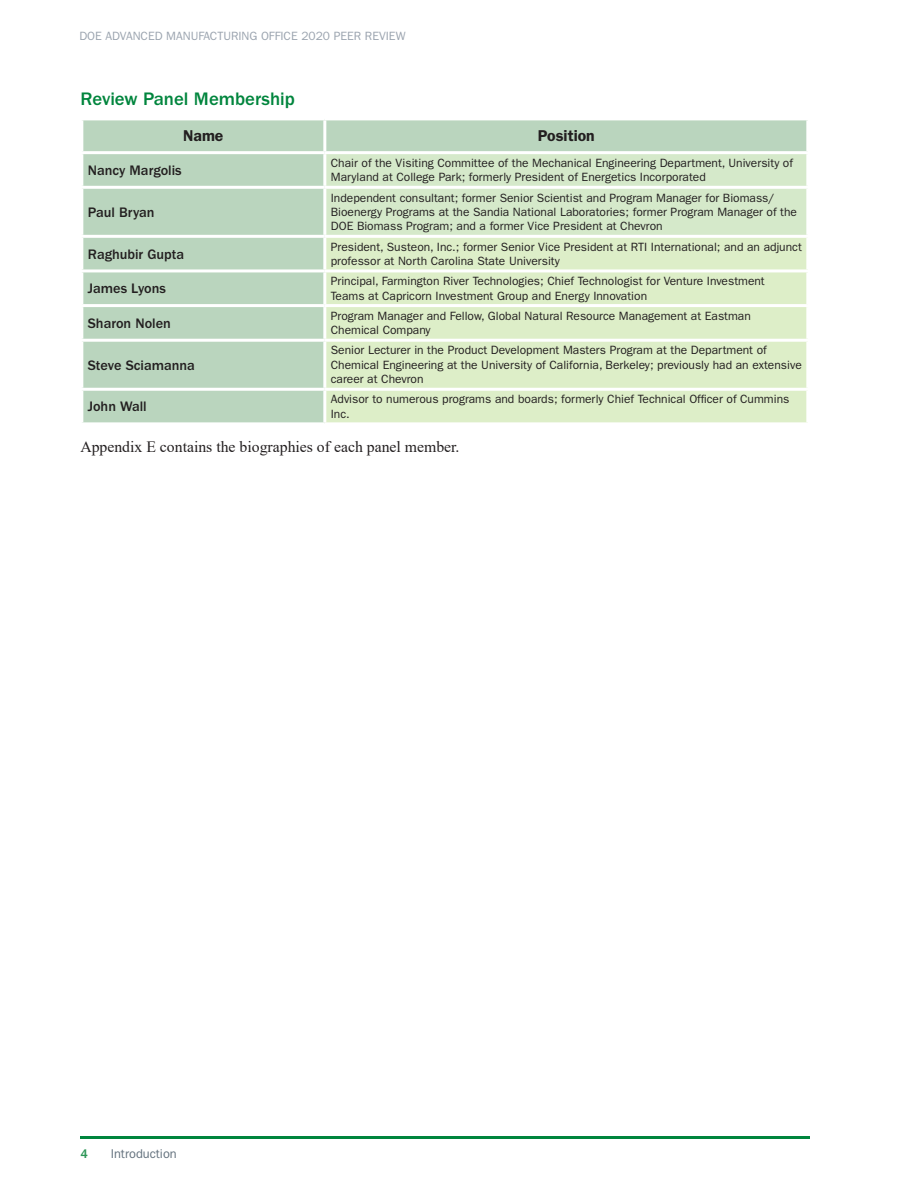
<style>
.page{position:relative;width:918px;height:1188px;background:#fff}
.page>*{position:absolute;margin:0;border:0;box-sizing:border-box;transform-origin:0 0}
.t1{font:500 18.75px "ITC Franklin Gothic Std";color:#00853d}
.body_text{font:15.75px "Times New Roman";color:#231f20}
.table_head{font:600 15.75px "ITC Franklin Gothic Std";color:#231f20}
.table_body_medium{font:500 14.25px "ITC Franklin Gothic Std";color:#231f20}
.footer_-_section_tit{font:12.75px "ITC Franklin Gothic Std";color:#63717d}
.footer_-_section_tit-2{font:500 12.75px "ITC Franklin Gothic Std";color:#2d9657}
.table_body{font:12px/14.4px "ITC Franklin Gothic Std";color:#231f20}
.header_-_doc_title{font:12px "ITC Franklin Gothic Std";color:#9ba4af}
</style>
<div class="page">
<hr style="left:80px;top:1137px;width:730px;height:2px;background:#00853d">
<svg style="left:83px;top:120px;width:723px;height:302px;background:#bcd6c0"></svg>
<div style="left:326px;top:154px;width:480px;height:81px;background:#d5e9ca"></div>
<div style="left:326px;top:238px;width:480px;height:184px;background:#ddeec8"></div>
<hr style="left:323px;top:120px;width:3px;height:31px;background:#fff">
<hr style="left:80px;top:151px;width:245px;height:3px;background:#fff">
<hr style="left:325px;top:151px;width:484px;height:3px;background:#fff">
<hr style="left:323px;top:154px;width:3px;height:32px;background:#fff">
<hr style="left:80px;top:186px;width:245px;height:3px;background:#fff">
<hr style="left:325px;top:186px;width:484px;height:3px;background:#fff">
<hr style="left:323px;top:189px;width:3px;height:46px;background:#fff">
<hr style="left:80px;top:235px;width:245px;height:3px;background:#fff">
<hr style="left:325px;top:235px;width:484px;height:3px;background:#fff">
<hr style="left:323px;top:238px;width:3px;height:31px;background:#fff">
<hr style="left:80px;top:269px;width:245px;height:3px;background:#fff">
<hr style="left:325px;top:269px;width:484px;height:3px;background:#fff">
<hr style="left:323px;top:272px;width:3px;height:32px;background:#fff">
<hr style="left:80px;top:304px;width:245px;height:3px;background:#fff">
<hr style="left:325px;top:304px;width:484px;height:3px;background:#fff">
<hr style="left:323px;top:307px;width:3px;height:32px;background:#fff">
<hr style="left:80px;top:339px;width:245px;height:3px;background:#fff">
<hr style="left:325px;top:339px;width:484px;height:3px;background:#fff">
<hr style="left:323px;top:342px;width:3px;height:46px;background:#fff">
<hr style="left:80px;top:388px;width:245px;height:3px;background:#fff">
<hr style="left:325px;top:388px;width:484px;height:3px;background:#fff">
<hr style="left:323px;top:391px;width:3px;height:31px;background:#fff">
<p class="header_-_doc_title" style="left:79px;top:29px;width:328px">DOE ADVANCED MANUFACTURING OFFICE 2020 PEER REVIEW</p>
<h2 class="t1" style="left:80px;top:88px;width:216px">Review Panel Membership</h2>
<p class="table_head" style="left:183px;top:126px;width:42px">Name</p>
<p class="table_head" style="left:538px;top:126px;width:58px">Position</p>
<p class="table_body_medium" style="left:88px;top:162px;width:95px">Nancy Margolis</p>
<p class="table_body" style="left:331px;top:156px;width:464px">Chair of the Visiting Committee of the Mechanical Engineering Department, University of<br>Maryland at College Park; formerly President of Energetics Incorporated</p>
<p class="table_body_medium" style="left:88px;top:204px;width:68px">Paul Bryan</p>
<p class="table_body" style="left:331px;top:190px;width:468px">Independent consultant; former Senior Scientist and Program Manager for Biomass/<br>Bioenergy Programs at the Sandia National Laboratories; former Program Manager of the<br>DOE Biomass Program; and a former Vice President at Chevron</p>
<p class="table_body_medium" style="left:88px;top:246px;width:98px">Raghubir Gupta</p>
<p class="table_body" style="left:331px;top:239px;width:473px">President, Susteon, Inc. ; former Senior Vice President at RTI International; and an adjunct professor at North Carolina State University</p>
<p class="table_body_medium" style="left:88px;top:280px;width:80px">James Lyons</p>
<p class="table_body" style="left:331px;top:274px;width:435px">Principal, Farmington River Technologies; Chief Technologist for Venture Investment<br>Teams at Capricorn Investment Group and Energy Innovation</p>
<p class="table_body_medium" style="left:88px;top:315px;width:85px">Sharon Nolen</p>
<p class="table_body" style="left:331px;top:309px;width:422px">Program Manager and Fellow, Global Natural Resource Management at Eastman<br>Chemical Company</p>
<p class="table_body_medium" style="left:88px;top:357px;width:109px">Steve Sciamanna</p>
<p class="table_body" style="left:331px;top:343px;width:472px">Senior Lecturer in the Product Development Masters Program at the Department of<br>Chemical Engineering at the University of California, Berkeley; previously had an extensive career at Chevron</p>
<p class="table_body_medium" style="left:88px;top:399px;width:60px">John Wall</p>
<p class="table_body" style="left:331px;top:392px;width:460px">Advisor to numerous programs and boards; formerly Chief Technical Officer of Cummins<br>Inc.</p>
<p class="body_text" style="left:80px;top:436px;width:381px">Appendix E contains the biographies of each panel member.</p>
<p class="footer_-_section_tit-2" style="left:80px;top:1147px;width:9px">4</p>
<p class="footer_-_section_tit" style="left:111px;top:1146px;width:68px">Introduction</p>
</div>
